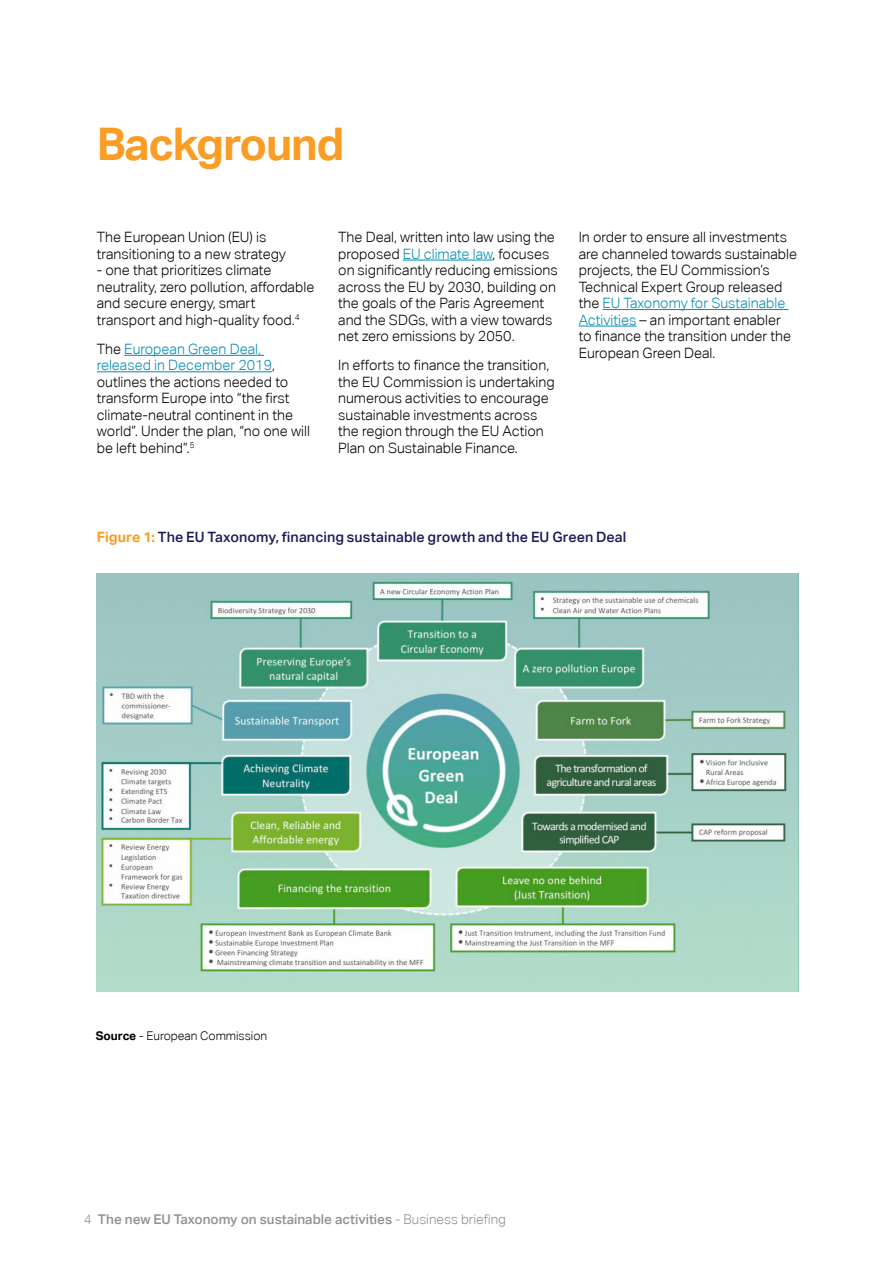
<style>
.page{position:relative;width:893px;height:1263px;background:#fff}
.page>*{position:absolute;margin:0;border:0;box-sizing:border-box;transform-origin:0 0}
.t1{font:700 45px "Aktiv Grotesk";letter-spacing:-.03em;color:#f99d25}
.t2{font:300 14.25px/16.5px "Aktiv Grotesk";color:#000}
.t3{font:500 14.25px "Aktiv Grotesk";letter-spacing:.005em;color:#1b1a5b}
.t4{font:500 13.5px "Aktiv Grotesk";color:#8f9193}
.t5{font:300 12px "Aktiv Grotesk";color:#000}
.s1{color:#018bb5}
.s2{font-weight:700;color:#f99d25}
.s3{font-weight:700}
.s4{font-weight:300}
</style>
<div class="page">
<hr style="left:124px;top:355px;width:140px;height:1px;background:#018bb5">
<hr style="left:97px;top:371px;width:175px;height:1px;background:#018bb5">
<hr style="left:403px;top:260px;width:90px;height:1px;background:#018bb5">
<hr style="left:602px;top:309px;width:186px;height:1px;background:#018bb5">
<hr style="left:579px;top:326px;width:57px;height:1px;background:#018bb5">
<img style="left:97px;top:573px;width:701px;height:418px">
<h1 class="t1" style="left:97px;top:118px;width:249px">Background</h1>
<p class="t2" style="left:97px;top:229px;width:191px">The European Union (EU) is transitioning to a new strategy</p>
<p class="t2" style="left:97px;top:262px;width:219px">- one that prioritizes climate neutrality, zero pollution, affordable and secure energy, smart transport and high-quality food.<sup>4</sup></p>
<p class="t2" style="left:97px;top:340px;width:215px">The <span class="s1">European Green Deal, released in December 2019</span>, outlines the actions needed to transform Europe into “the first climate-neutral continent in the world”. Under the plan, “no one will be left behind”.<sup>5</sup></p>
<p class="t2" style="left:338px;top:229px;width:221px">The Deal, written into law using the proposed <span class="s1">EU climate law</span>, focuses on significantly reducing emissions across the EU by 2030, building on the goals of the Paris Agreement and the SDGs, with a view towards net zero emissions by 2050.</p>
<p class="t2" style="left:338px;top:357px;width:218px">In efforts to finance the transition, the EU Commission is undertaking numerous activities to encourage sustainable investments across the region through the EU Action Plan on Sustainable Finance.</p>
<p class="t2" style="left:579px;top:229px;width:220px">In order to ensure all investments are channeled towards sustainable projects, the EU Commission’s<br>Technical Expert Group released the <span class="s1">EU Taxonomy for Sustainable<br>Activities</span> – an important enabler to finance the transition under the<br>European Green Deal.</p>
<p class="t3" style="left:97px;top:528px;width:531px"><span class="s2">Figure 1:</span> The EU Taxonomy, financing sustainable growth and the EU Green Deal</p>
<p class="t5" style="left:96px;top:1029px;width:173px"><span class="s3">Source</span> - European Commission</p>
<p class="t4" style="left:84px;top:1210px;width:424px"><span class="s4">4</span> The new EU Taxonomy on sustainable activities <span class="s4">- Business briefing</span></p>
</div>
